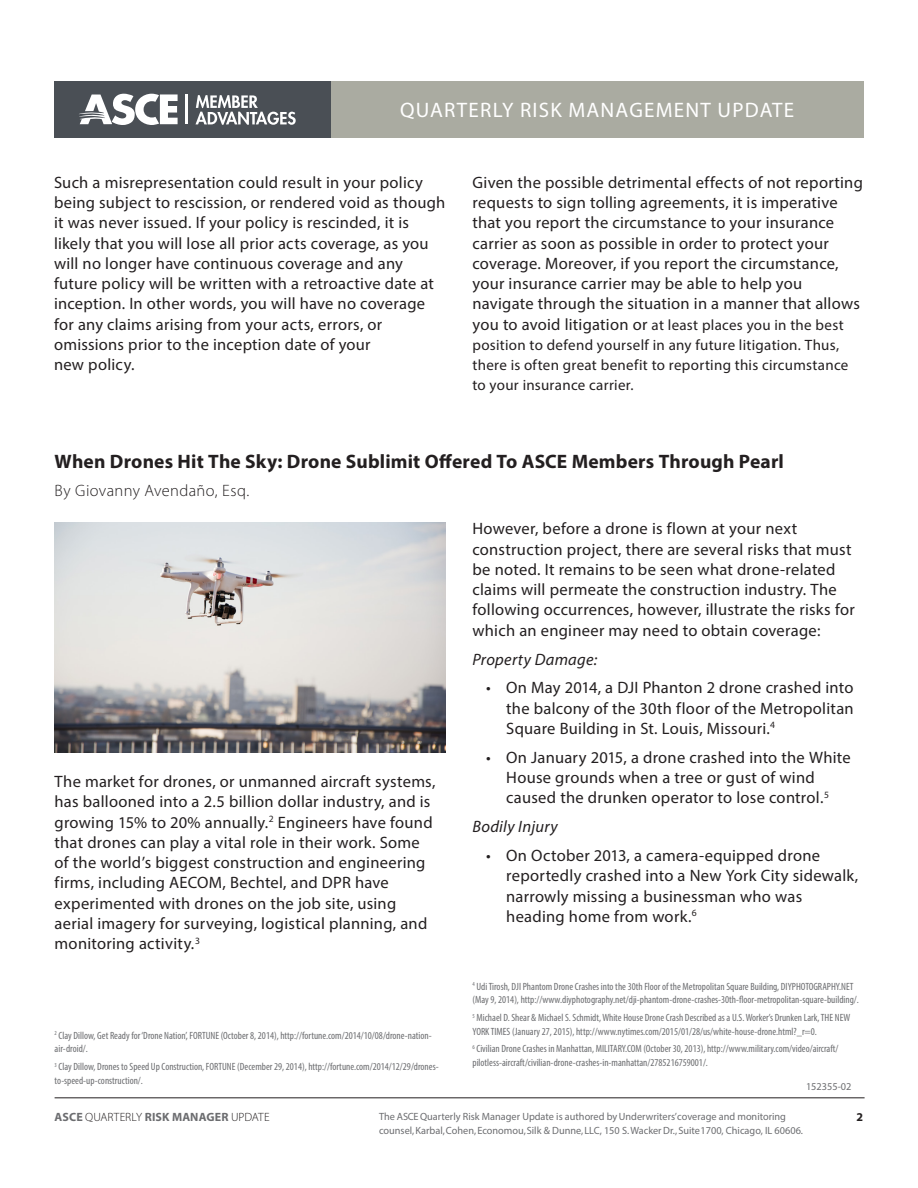
<style>
.page{position:relative;width:918px;height:1188px;background:#fff}
.page>*{position:absolute;margin:0;border:0;box-sizing:border-box;transform-origin:0 0}
.t1{font:21px "Myriad Pro";letter-spacing:.06em;color:#fff}
.t2{font:700 19.5px "Myriad Pro";letter-spacing:.01em;color:#231f20}
.t3{font:16.5px/20.2px "Myriad Pro";letter-spacing:.015em;color:#231f20}
.t4{font:italic 16.5px "Myriad Pro";letter-spacing:.015em;color:#231f20}
.t5{font:300 16.5px "Myriad Pro";letter-spacing:.02em;color:#231f20}
.t6{font:15px/20.2px "Myriad Pro";letter-spacing:.02em;color:#231f20}
.t7{font:700 12px "Myriad Pro";letter-spacing:.015em;color:#6c6d70}
.t8{font:700 12px "Myriad Pro";color:#231f20}
.t9{font:condensed 10.5px/13.5px "Myriad Pro";color:#6c6d70}
.t10{font:10.5px "Myriad Pro";color:#6c6d70}
.s1{font-size:16.5px}
.s2{font-weight:300;color:#231f20}
</style>
<div class="page">
<hr style="left:55px;top:1097px;width:810px;height:1px;background:#231f20">
<div style="left:330px;top:81px;width:534px;height:57px;background:#aaaba1"></div>
<div style="left:54px;top:81px;width:276px;height:57px;background:#4a4f55"></div>
<hr style="left:185px;top:94px;width:3px;height:30px;background:#fff">
<svg style="left:196px;top:95px;width:100px;height:30px"></svg>
<svg style="left:79px;top:94px;width:99px;height:31px"></svg>
<img style="left:55px;top:522px;width:391px;height:231px">
<p class="t1" style="left:400px;top:97px;width:396px">QUARTERLY RISK MANAGEMENT UPDATE</p>
<p class="t3" style="left:54px;top:172px;width:393px">Such a misrepresentation could result in your policy being subject to rescission, or rendered void as though it was never issued. If your policy is rescinded, it is likely that you will lose all prior acts coverage, as you will no longer have continuous coverage and any future policy will be written with a retroactive date at inception. In other words, you will have no coverage for any claims arising from your acts, errors, or omissions prior to the inception date of your<br>new policy.</p>
<p class="t3" style="left:472px;top:172px;width:392px">Given the possible detrimental effects of not reporting requests to sign tolling agreements, it is imperative that you report the circumstance to your insurance carrier as soon as possible in order to protect your coverage. Moreover, if you report the circumstance, your insurance carrier may be able to help you navigate through the situation in a manner that allows</p>
<p class="t6" style="left:472px;top:314px;width:377px"><span class="s1">you to avoid litigation or</span> at least places you in the best position to defend yourself in any future litigation. Thus, there is often great benefit to reporting this circumstance to your insurance carrier.</p>
<p class="t2" style="left:55px;top:448px;width:731px">When Drones Hit The Sky: Drone Sublimit Offered To ASCE Members Through Pearl</p>
<p class="t5" style="left:55px;top:480px;width:196px">By Giovanny Avendaño, Esq.</p>
<p class="t3" style="left:55px;top:771px;width:382px">The market for drones, or unmanned aircraft systems, has ballooned into a 2.5 billion dollar industry, and is growing 15% to 20% annually.<sup>2</sup> Engineers have found that drones can play a vital role in their work. Some of the world’s biggest construction and engineering firms, including AECOM, Bechtel, and DPR have experimented with drones on the job site, using aerial imagery for surveying, logistical planning, and monitoring activity.<sup>3</sup></p>
<p class="t9" style="left:55px;top:1029px;width:379px"><sup>2</sup> Clay Dillow, Get Ready for ‘Drone Nation’, FORTUNE (October 8, 2014), http://fortune.com/2014/10/08/drone-nation&shy;air-droid/.</p>
<p class="t9" style="left:55px;top:1060px;width:386px"><sup>3</sup> Clay Dillow, Drones to Speed Up Construction, FORTUNE (December 29, 2014), http://fortune.com/2014/12/29/drones&shy;to-speed-up-construction/.</p>
<p class="t3" style="left:472px;top:519px;width:384px">However, before a drone is flown at your next construction project, there are several risks that must be noted. It remains to be seen what drone-related claims will permeate the construction industry. The following occurrences, however, illustrate the risks for which an engineer may need to obtain coverage:</p>
<p class="t4" style="left:472px;top:649px;width:126px">Property Damage:</p>
<p class="t3" style="left:506px;top:678px;width:349px;text-align:justify;text-indent:-20px">• On May 2014, a DJI Phanton 2 drone crashed into the balcony of the 30th floor of the Metropolitan Square Building in St. Louis, Missouri.<sup>4</sup></p>
<p class="t3" style="left:506px;top:747px;width:346px;text-indent:-20px">• On January 2015, a drone crashed into the White<br>House grounds when a tree or gust of wind caused the drunken operator to lose control.<sup>5</sup></p>
<p class="t4" style="left:472px;top:817px;width:87px">Bodily Injury</p>
<p class="t3" style="left:506px;top:845px;width:354px;text-indent:-20px">• On October 2013, a camera-equipped drone reportedly crashed into a New York City sidewalk, narrowly missing a businessman who was heading home from work.<sup>6</sup></p>
<p class="t9" style="left:472px;top:979px;width:388px"><sup>4</sup> Udi Tirosh, DJI Phantom Drone Crashes into the 30th Floor of the Metropolitan Square Building, DIYPHOTOGRAPHY.NET (May 9, 2014), http://www.diyphotography.net/dji-phantom-drone-crashes-30th-floor-metropolitan-square-building/.</p>
<p class="t9" style="left:472px;top:1011px;width:379px"><sup>5</sup> Michael D. Shear &amp; Michael S. Schmidt, White House Drone Crash Described as a U.S. Worker’s Drunken Lark, THE NEW<br>YORK TIMES (January 27, 2015), http://www.nytimes.com/2015/01/28/us/white-house-drone.html?_r=0.</p>
<p class="t9" style="left:472px;top:1042px;width:368px"><sup>6</sup> Civilian Drone Crashes in Manhattan, MILITARY.COM (October 30, 2013), http://www.military.com/video/aircraft/ pilotless-aircraft/civilian-drone-crashes-in-manhattan/2785216759001/.</p>
<p class="t10" style="left:806px;top:1080px;width:47px">152355-02</p>
<p class="t7" style="left:55px;top:1109px;width:217px">ASCE <span class="s2">QUARTERLY</span> RISK MANAGER <span class="s2">UPDATE</span></p>
<p class="t10" style="left:379px;top:1110px;width:409px">The ASCE Quarterly Risk Manager Update is authored by Underwriters’coverage and monitoring</p>
<p class="t8" style="left:856px;top:1109px;width:8px">2</p>
<p class="t10" style="left:379px;top:1124px;width:426px">counsel, Karbal, Cohen, Economou, Silk &amp; Dunne, LLC, 150 S. Wacker Dr., Suite 1700, Chicago, IL 60606.</p>
</div>
